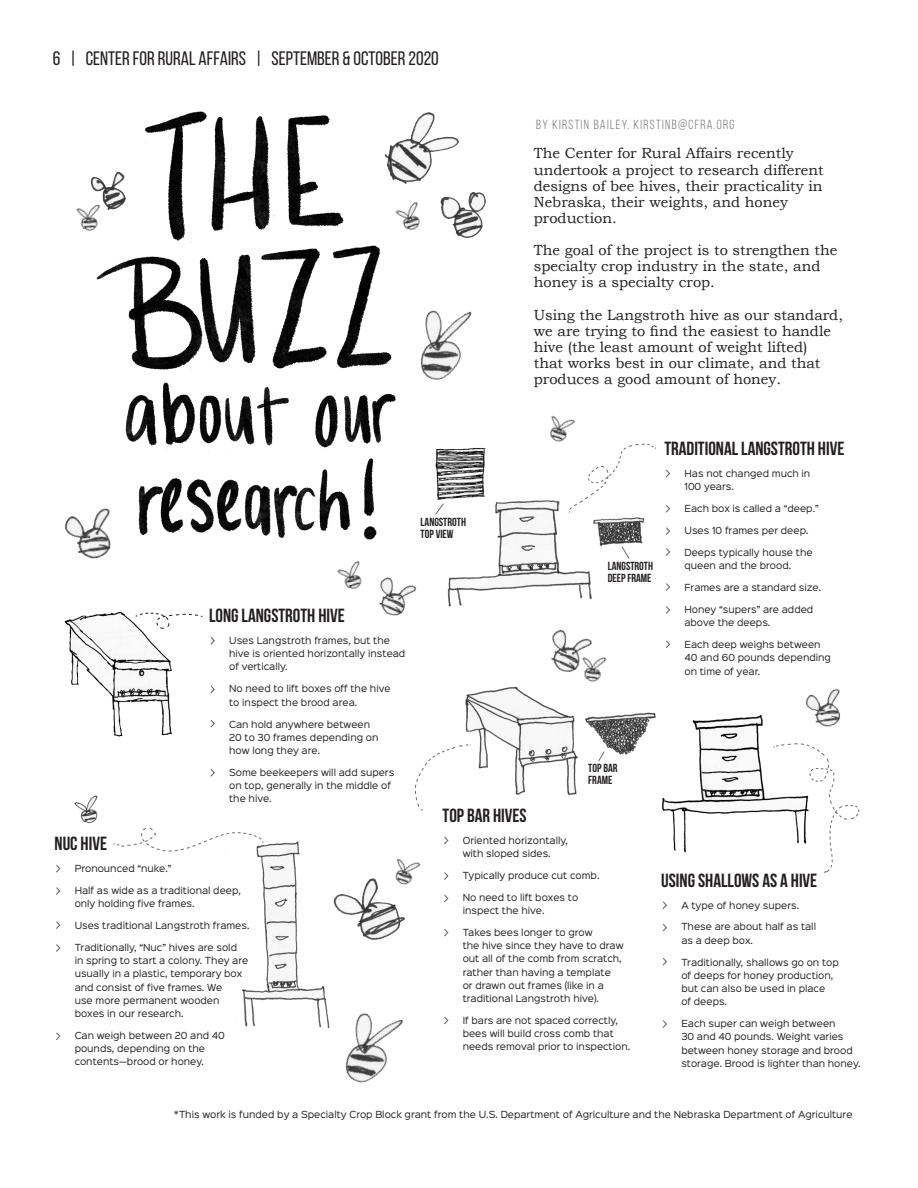
<style>
.page{position:relative;width:918px;height:1188px;background:#fff}
.page>*{position:absolute;margin:0;border:0;box-sizing:border-box;transform-origin:0 0}
.Body_Copy{font:19.5px "Bebas Neue";color:#231f20}
.t1{font:700 19.05px "Bebas Neue";color:#231f20}
.t2{font:14.7px/16px "Bookman Old Style";color:#231f20}
.t3{font:13.2px "Bebas Neue";letter-spacing:.1em;color:#6c6d70}
.t4{font:700 11.7px/11.7px "Bebas Neue";color:#231f20}
.t5{font:8.85px/13.2px "Sinkin Sans 400";color:#231f20}
</style>
<div class="page">
<img style="left:420px;top:310px;width:52px;height:70px">
<img style="left:64px;top:516px;width:31px;height:43px">
<img style="left:441px;top:192px;width:45px;height:46px">
<img style="left:416px;top:112px;width:64px;height:95px">
<img style="left:346px;top:878px;width:59px;height:62px">
<img style="left:80px;top:222px;width:15px;height:9px">
<img style="left:76px;top:176px;width:19px;height:46px">
<img style="left:64px;top:612px;width:108px;height:125px">
<img style="left:236px;top:841px;width:110px;height:186px">
<img style="left:662px;top:714px;width:111px;height:139px">
<img style="left:465px;top:686px;width:198px;height:118px">
<img style="left:447px;top:500px;width:198px;height:107px">
<img style="left:95px;top:111px;width:321px;height:448px">
<svg style="left:665px;top:469px;width:6px;height:9px"></svg>
<svg style="left:665px;top:505px;width:6px;height:8px"></svg>
<svg style="left:665px;top:527px;width:6px;height:8px"></svg>
<svg style="left:665px;top:548px;width:5px;height:8px"></svg>
<svg style="left:665px;top:583px;width:5px;height:8px"></svg>
<svg style="left:665px;top:606px;width:5px;height:8px"></svg>
<svg style="left:665px;top:640px;width:6px;height:8px"></svg>
<svg style="left:210px;top:637px;width:5px;height:8px"></svg>
<svg style="left:210px;top:685px;width:5px;height:9px"></svg>
<svg style="left:210px;top:719px;width:5px;height:9px"></svg>
<svg style="left:210px;top:769px;width:5px;height:8px"></svg>
<svg style="left:662px;top:901px;width:5px;height:8px"></svg>
<svg style="left:662px;top:924px;width:5px;height:8px"></svg>
<svg style="left:662px;top:958px;width:5px;height:8px"></svg>
<svg style="left:662px;top:1020px;width:5px;height:8px"></svg>
<svg style="left:56px;top:865px;width:5px;height:8px"></svg>
<svg style="left:56px;top:887px;width:5px;height:8px"></svg>
<svg style="left:56px;top:921px;width:5px;height:8px"></svg>
<svg style="left:56px;top:944px;width:5px;height:8px"></svg>
<svg style="left:444px;top:836px;width:5px;height:9px"></svg>
<svg style="left:444px;top:872px;width:5px;height:8px"></svg>
<svg style="left:135px;top:612px;width:68px;height:17px"></svg>
<svg style="left:568px;top:443px;width:88px;height:70px"></svg>
<svg style="left:415px;top:744px;width:56px;height:67px"></svg>
<svg style="left:773px;top:743px;width:87px;height:130px"></svg>
<svg style="left:113px;top:827px;width:151px;height:27px"></svg>
<img style="left:805px;top:688px;width:36px;height:39px">
<img style="left:302px;top:978px;width:101px;height:105px">
<img style="left:611px;top:686px;width:12px;height:6px">
<img style="left:74px;top:795px;width:24px;height:29px">
<img style="left:383px;top:197px;width:54px;height:39px">
<img style="left:376px;top:858px;width:45px;height:41px">
<img style="left:525px;top:606px;width:86px;height:86px">
<svg style="left:444px;top:929px;width:5px;height:8px"></svg>
<svg style="left:444px;top:1016px;width:5px;height:9px"></svg>
<img style="left:435px;top:447px;width:54px;height:58px">
<svg style="left:598px;top:751px;width:7px;height:11px"></svg>
<svg style="left:435px;top:503px;width:10px;height:12px"></svg>
<svg style="left:56px;top:1032px;width:5px;height:8px"></svg>
<img style="left:325px;top:556px;width:31px;height:33px">
<img style="left:356px;top:556px;width:61px;height:60px">
<img style="left:550px;top:415px;width:41px;height:41px">
<svg style="left:621px;top:546px;width:9px;height:14px"></svg>
<svg style="left:444px;top:894px;width:5px;height:9px"></svg>
<p class="Body_Copy" style="left:53px;top:48px;width:388px">6 | CENTER FOR RURAL AFFAIRS | SEPTEMBER &amp; OCTOBER 2020</p>
<p class="t4" style="left:421px;top:516px;width:47px">LANGSTROTH<br>TOP VIEW</p>
<p class="t1" style="left:209px;top:605px;width:137px">LONG LANGSTROTH HIVE</p>
<p class="t5" style="left:229px;top:633px;width:178px">Uses Langstroth frames, but the hive is oriented horizontally instead of vertically.</p>
<p class="t5" style="left:229px;top:681px;width:163px">No need to lift boxes off the hive to inspect the brood area.</p>
<p class="t5" style="left:229px;top:717px;width:151px">Can hold anywhere between<br>20 to 30 frames depending on how long they are.</p>
<p class="t5" style="left:229px;top:765px;width:167px">Some beekeepers will add supers on top, generally in the middle of the hive.</p>
<p class="t3" style="left:536px;top:117px;width:200px">BY KIRSTIN BAILEY, KIRSTINB@CFRA.ORG</p>
<p class="t2" style="left:534px;top:145px;width:291px">The Center for Rural Affairs recently undertook a project to research different designs of bee hives, their practicality in Nebraska, their weights, and honey production.</p>
<p class="t2" style="left:534px;top:242px;width:305px">The goal of the project is to strengthen the specialty crop industry in the state, and honey is a specialty crop.</p>
<p class="t2" style="left:534px;top:307px;width:311px">Using the Langstroth hive as our standard, we are trying to find the easiest to handle hive (the least amount of weight lifted)<br>that works best in our climate, and that produces a good amount of honey.</p>
<p class="t4" style="left:608px;top:560px;width:47px">LANGSTROTH<br>DEEP FRAME</p>
<p class="t1" style="left:664px;top:438px;width:182px">TRADITIONAL LANGSTROTH HIVE</p>
<p class="t5" style="left:684px;top:466px;width:127px">Has not changed much in<br>100 years.</p>
<p class="t5" style="left:684px;top:501px;width:136px">Each box is called a “deep.”</p>
<p class="t5" style="left:684px;top:523px;width:126px">Uses 10 frames per deep.</p>
<p class="t5" style="left:684px;top:545px;width:130px">Deeps typically house the queen and the brood.</p>
<p class="t5" style="left:684px;top:580px;width:138px">Frames are a standard size.</p>
<p class="t5" style="left:684px;top:602px;width:130px">Honey “supers” are added above the deeps.</p>
<p class="t5" style="left:684px;top:637px;width:148px">Each deep weighs between<br>40 and 60 pounds depending on time of year.</p>
<p class="t4" style="left:588px;top:762px;width:31px">TOP BAR<br>FRAME</p>
<p class="t1" style="left:443px;top:805px;width:86px">TOP BAR HIVES</p>
<p class="t1" style="left:55px;top:833px;width:54px">NUC HIVE</p>
<p class="t5" style="left:463px;top:833px;width:107px">Oriented horizontally, with sloped sides.</p>
<p class="t5" style="left:463px;top:868px;width:138px">Typically produce cut comb.</p>
<p class="t5" style="left:463px;top:890px;width:117px">No need to lift boxes to inspect the hive.</p>
<p class="t5" style="left:463px;top:925px;width:162px">Takes bees longer to grow<br>the hive since they have to draw out all of the comb from scratch, rather than having a template<br>or drawn out frames (like in a traditional Langstroth hive).</p>
<p class="t5" style="left:463px;top:1013px;width:169px">If bars are not spaced correctly, bees will build cross comb that needs removal prior to inspection.</p>
<p class="t5" style="left:75px;top:861px;width:98px">Pronounced “nuke.”</p>
<p class="t5" style="left:75px;top:883px;width:168px">Half as wide as a traditional deep, only holding five frames.</p>
<p class="t5" style="left:75px;top:918px;width:176px">Uses traditional Langstroth frames.</p>
<p class="t5" style="left:75px;top:940px;width:175px">Traditionally, “Nuc” hives are sold<br>in spring to start a colony. They are usually in a plastic, temporary box and consist of five frames. We<br>use more permanent wooden boxes in our research.</p>
<p class="t5" style="left:75px;top:1028px;width:152px">Can weigh between 20 and 40 pounds, depending on the contents—brood or honey.</p>
<p class="t1" style="left:661px;top:870px;width:158px">USING SHALLOWS AS A HIVE</p>
<p class="t5" style="left:681px;top:898px;width:119px">A type of honey supers.</p>
<p class="t5" style="left:681px;top:920px;width:136px">These are about half as tall as a deep box.</p>
<p class="t5" style="left:681px;top:955px;width:159px">Traditionally, shallows go on top of deeps for honey production, but can also be used in place<br>of deeps.</p>
<p class="t5" style="left:681px;top:1016px;width:181px">Each super can weigh between<br>30 and 40 pounds. Weight varies between honey storage and brood storage. Brood is lighter than honey.</p>
<p class="t5" style="left:174px;top:1107px;width:680px">*This work is funded by a Specialty Crop Block grant from the U.S. Department of Agriculture and the Nebraska Department of Agriculture</p>
</div>
